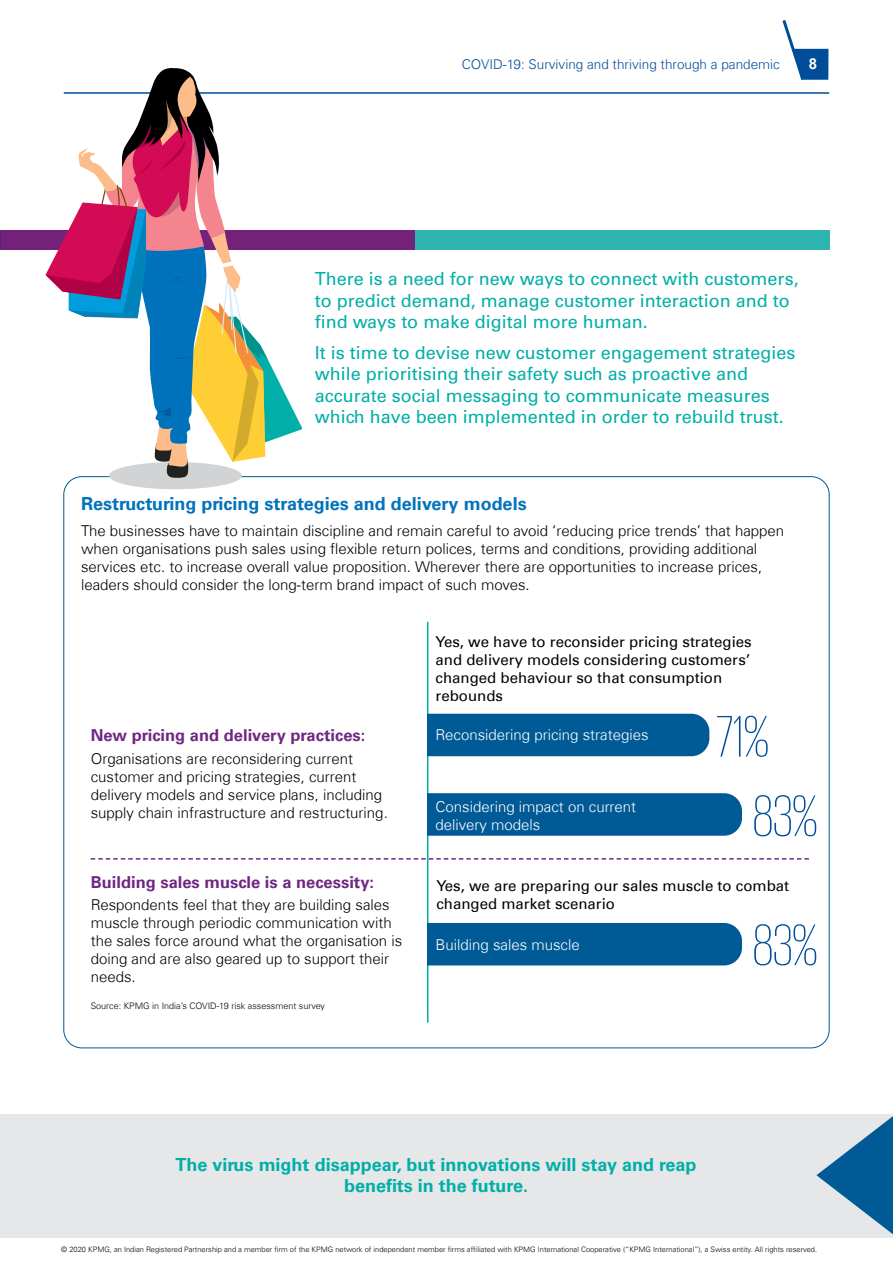
<style>
.page{position:relative;width:893px;height:1263px;background:#fff}
.page>*{position:absolute;margin:0;border:0;box-sizing:border-box;transform-origin:0 0}
.t1{font:200 60px/79.5px "KPMG";color:#004e98}
.t2{font:18px/21.6px "Univers LT Std";color:#00afa8}
.t3{font:700 18px/21.6px "Univers LT Std";color:#00afa8;text-align:center}
.t4{font:700 18px "Universfor KPMG";color:#0072bc}
.t5{font:700 16.5px "Universfor KPMG";color:#702784}
.t6{font:300 15px/18px "Universfor KPMG";color:#000}
.t7{font:15px/18px "Universfor KPMG";color:#000}
.t8{font:300 15px/18px "Universfor KPMG";color:#fff}
.t9{font:700 15px "Arial";color:#fff}
.t10{font:300 13.5px "Universfor KPMG";color:#004e98}
.t11{font:300 9px "Universfor KPMG";color:#000}
.t12{font:300 7.5px "Universfor KPMG";color:#000}
</style>
<div class="page">
<hr style="left:64px;top:92px;width:765px;height:2px;background:#004e98">
<svg style="left:782px;top:20px;width:46px;height:60px"></svg>
<hr style="left:427px;top:622px;width:1px;height:400px;background:#00afa8">
<div style="left:410px;top:714px;width:299px;height:42px;background:#005a96;border-radius:18px"></div>
<div style="left:410px;top:793px;width:332px;height:43px;background:#005a96;border-radius:18px"></div>
<div style="left:410px;top:923px;width:332px;height:42px;background:#005a96;border-radius:18px"></div>
<div style="left:377px;top:626px;width:50px;height:396px;background:#fff"></div>
<div style="left:0;top:1114px;width:893px;height:123px;background:#e6e7e8"></div>
<div style="left:0;top:230px;width:415px;height:20px;background:#73217a"></div>
<div style="left:415px;top:230px;width:415px;height:20px;background:#2eb5b0"></div>
<svg style="left:0;top:230px;width:1px;height:20px"></svg>
<svg style="left:816px;top:1116px;width:77px;height:118px"></svg>
<div style="left:109px;top:462px;width:133px;height:27px;background:#d1d3d4;border-radius:50%"></div>
<svg style="left:46px;top:68px;width:255px;height:410px"></svg>
<svg style="left:91px;top:858px;width:718px;height:1px"></svg>
<p class="t10" style="left:462px;top:56px;width:320px">COVID-19: Surviving and thriving through a pandemic</p>
<p class="t9" style="left:809px;top:53px;width:10px">8</p>
<p class="t2" style="left:315px;top:268px;width:486px">There is a need for new ways to connect with customers, to predict demand, manage customer interaction and to find ways to make digital more human.</p>
<p class="t2" style="left:315px;top:341px;width:482px">It is time to devise new customer engagement strategies while prioritising their safety such as proactive and accurate social messaging to communicate measures which have been implemented in order to rebuild trust.</p>
<p class="t4" style="left:81px;top:492px;width:447px">Restructuring pricing strategies and delivery models</p>
<p class="t6" style="left:81px;top:522px;width:705px">The businesses have to maintain discipline and remain careful to avoid ‘reducing price trends’ that happen when organisations push sales using flexible return polices, terms and conditions, providing additional services etc. to increase overall value proposition. Wherever there are opportunities to increase prices, leaders should consider the long-term brand impact of such moves.</p>
<p class="t5" style="left:91px;top:726px;width:276px">New pricing and delivery practices:</p>
<p class="t6" style="left:91px;top:749px;width:299px">Organisations are reconsidering current customer and pricing strategies, current delivery models and service plans, including supply chain infrastructure and restructuring.</p>
<p class="t5" style="left:91px;top:872px;width:285px">Building sales muscle is a necessity:</p>
<p class="t6" style="left:91px;top:896px;width:313px">Respondents feel that they are building sales muscle through periodic communication with the sales force around what the organisation is doing and are also geared up to support their needs.</p>
<p class="t11" style="left:91px;top:1000px;width:236px">Source: KPMG in India’s COVID-19 risk assessment survey</p>
<p class="t7" style="left:435px;top:633px;width:318px">Yes, we have to reconsider pricing strategies and delivery models considering customers’ changed behaviour so that consumption rebounds</p>
<p class="t8" style="left:435px;top:726px;width:215px">Reconsidering pricing strategies</p>
<p class="t8" style="left:435px;top:797px;width:202px">Considering impact on current delivery models</p>
<h1 class="t1" style="left:753px;top:695px;width:66px;text-indent:-37px">71%<br>83%</h1>
<p class="t7" style="left:436px;top:876px;width:354px">Yes, we are preparing our sales muscle to combat changed market scenario</p>
<p class="t8" style="left:435px;top:935px;width:146px">Building sales muscle</p>
<h1 class="t1" style="left:753px;top:904px;width:66px">83%</h1>
<p class="t3" style="left:175px;top:1153px;width:523px">The virus might disappear, but innovations will stay and reap benefits in the future.</p>
<p class="t12" style="left:61px;top:1244px;width:757px">© 2020 KPMG, an Indian Registered Partnership and a member firm of the KPMG network of independent member firms affiliated with KPMG International Cooperative (“KPMG International”), a Swiss entity. All rights reserved.</p>
</div>
